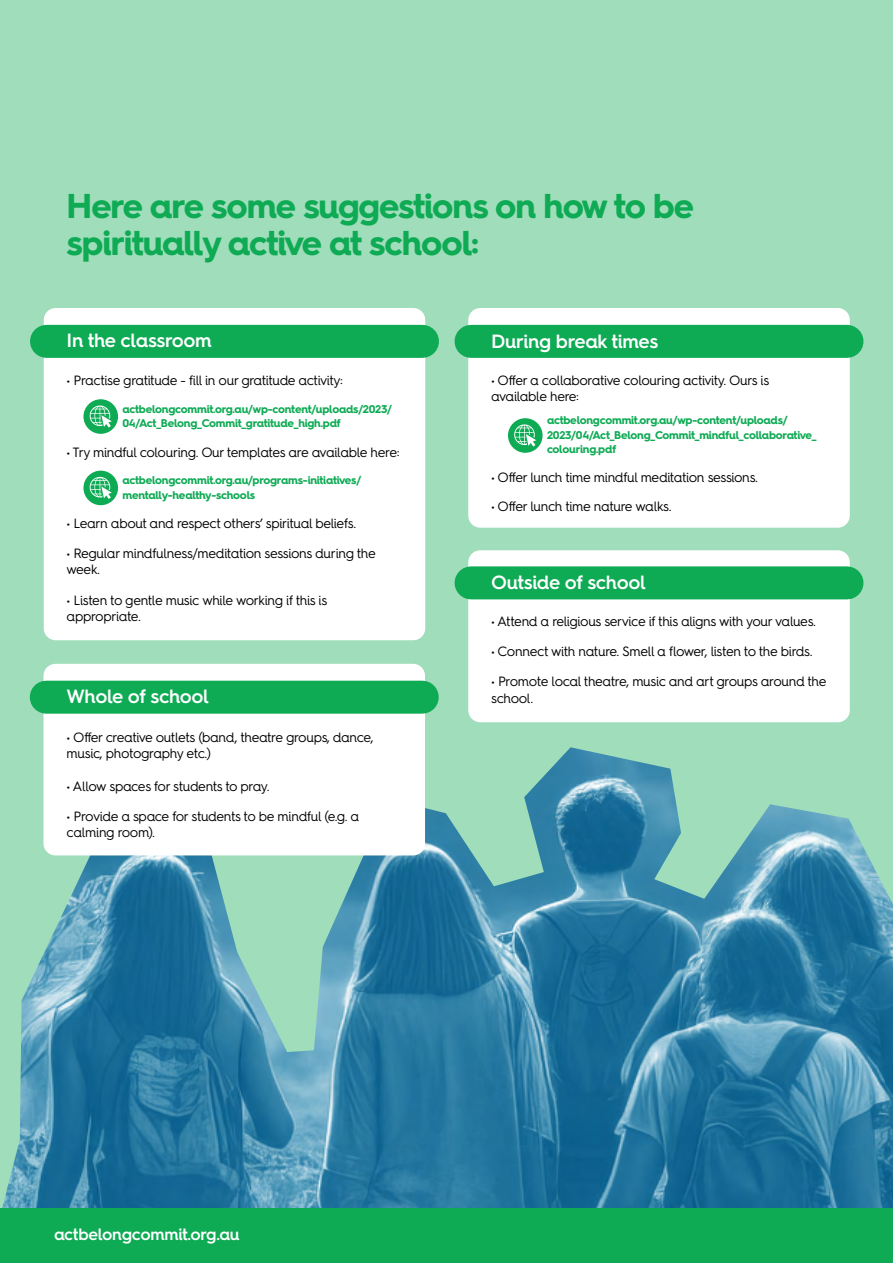
<style>
.page{position:relative;width:893px;height:1263px;background:#9fddbb}
.page>*{position:absolute;margin:0;border:0;box-sizing:border-box;transform-origin:0 0}
.t1{font:700 34.5px/37.3px "Hurme Geometric Sans 4";letter-spacing:-.03em;color:#0eaa54}
.t2{font:600 19.2px "Hurme Geometric Sans 4";letter-spacing:-.02em;color:#fff}
.t3{font:600 16.5px "Hurme Geometric Sans 4";letter-spacing:-.02em;color:#fff}
.t4{font:13.5px/16.2px "Hurme Geometric Sans 4";letter-spacing:-.03em;color:#000}
.t5{font:700 11.25px/14.4px "Hurme Geometric Sans 4";letter-spacing:-.02em;color:#0eaa54}
</style>
<div class="page">
<div style="left:44px;top:308px;width:381px;height:332px;background:#fff;border-radius:12px"></div>
<div style="left:46px;top:325px;width:376px;height:33px;background:#0eaa54"></div>
<div style="left:468px;top:308px;width:382px;height:220px;background:#fff;border-radius:12px"></div>
<div style="left:471px;top:325px;width:376px;height:33px;background:#0eaa54"></div>
<div style="left:468px;top:550px;width:382px;height:172px;background:#fff;border-radius:12px"></div>
<div style="left:471px;top:566px;width:376px;height:33px;background:#0eaa54"></div>
<div style="left:83px;top:399px;width:35px;height:35px;background:#0eaa54;border-radius:50%"></div>
<svg style="left:90px;top:405px;width:22px;height:23px"></svg>
<div style="left:83px;top:471px;width:35px;height:34px;background:#0eaa54;border-radius:50%"></div>
<svg style="left:90px;top:477px;width:22px;height:22px"></svg>
<div style="left:508px;top:418px;width:35px;height:35px;background:#0eaa54;border-radius:50%"></div>
<svg style="left:514px;top:424px;width:22px;height:22px"></svg>
<img style="left:0;top:747px;width:893px;height:462px">
<div style="left:0;top:1209px;width:893px;height:54px;background:#0eaa54"></div>
<div style="left:44px;top:664px;width:381px;height:191px;background:#fff;border-radius:12px"></div>
<div style="left:46px;top:681px;width:376px;height:33px;background:#0eaa54"></div>
<h1 class="t1" style="left:67px;top:187px;width:629px">Here are some suggestions on how to be spiritually active at school:</h1>
<h2 class="t2" style="left:67px;top:327px;width:147px">In the classroom</h2>
<p class="t4" style="left:67px;top:372px;width:278px">• Practise gratitude - fill in our gratitude activity:</p>
<p class="t5" style="left:122px;top:401px;width:271px">actbelongcommit.org.au/wp-content/uploads/2023/<br>04/Act_Belong_Commit_gratitude_high.pdf</p>
<p class="t4" style="left:67px;top:444px;width:334px">• Try mindful colouring. Our templates are available here:</p>
<p class="t5" style="left:122px;top:473px;width:240px">actbelongcommit.org.au/programs-initiatives/ mentally-healthy-schools</p>
<p class="t4" style="left:67px;top:515px;width:291px">• Learn about and respect others’ spiritual beliefs.</p>
<p class="t4" style="left:67px;top:545px;width:311px">• Regular mindfulness/meditation sessions during the week.</p>
<p class="t4" style="left:67px;top:591px;width:262px">• Listen to gentle music while working if this is appropriate.</p>
<h2 class="t2" style="left:66px;top:683px;width:144px">Whole of school</h2>
<p class="t4" style="left:67px;top:728px;width:309px">• Offer creative outlets (band, theatre groups, dance, music, photography etc.)</p>
<p class="t4" style="left:67px;top:777px;width:204px">• Allow spaces for students to pray.</p>
<p class="t4" style="left:67px;top:807px;width:294px">• Provide a space for students to be mindful (e.g. a calming room).</p>
<h2 class="t2" style="left:491px;top:327px;width:169px">During break times</h2>
<p class="t4" style="left:491px;top:372px;width:280px">• Offer a collaborative colouring activity. Ours is available here:</p>
<p class="t5" style="left:547px;top:413px;width:271px">actbelongcommit.org.au/wp-content/uploads/<br>2023/04/Act_Belong_Commit_mindful_collaborative_ colouring.pdf</p>
<p class="t4" style="left:491px;top:469px;width:268px">• Offer lunch time mindful meditation sessions.</p>
<p class="t4" style="left:491px;top:498px;width:182px">• Offer lunch time nature walks.</p>
<h2 class="t2" style="left:491px;top:569px;width:156px">Outside of school</h2>
<p class="t4" style="left:491px;top:613px;width:326px">• Attend a religious service if this aligns with your values.</p>
<p class="t4" style="left:491px;top:643px;width:323px">• Connect with nature. Smell a flower, listen to the birds.</p>
<p class="t4" style="left:491px;top:673px;width:337px">• Promote local theatre, music and art groups around the school.</p>
<p class="t3" style="left:54px;top:1223px;width:187px">actbelongcommit.org.au</p>
</div>
